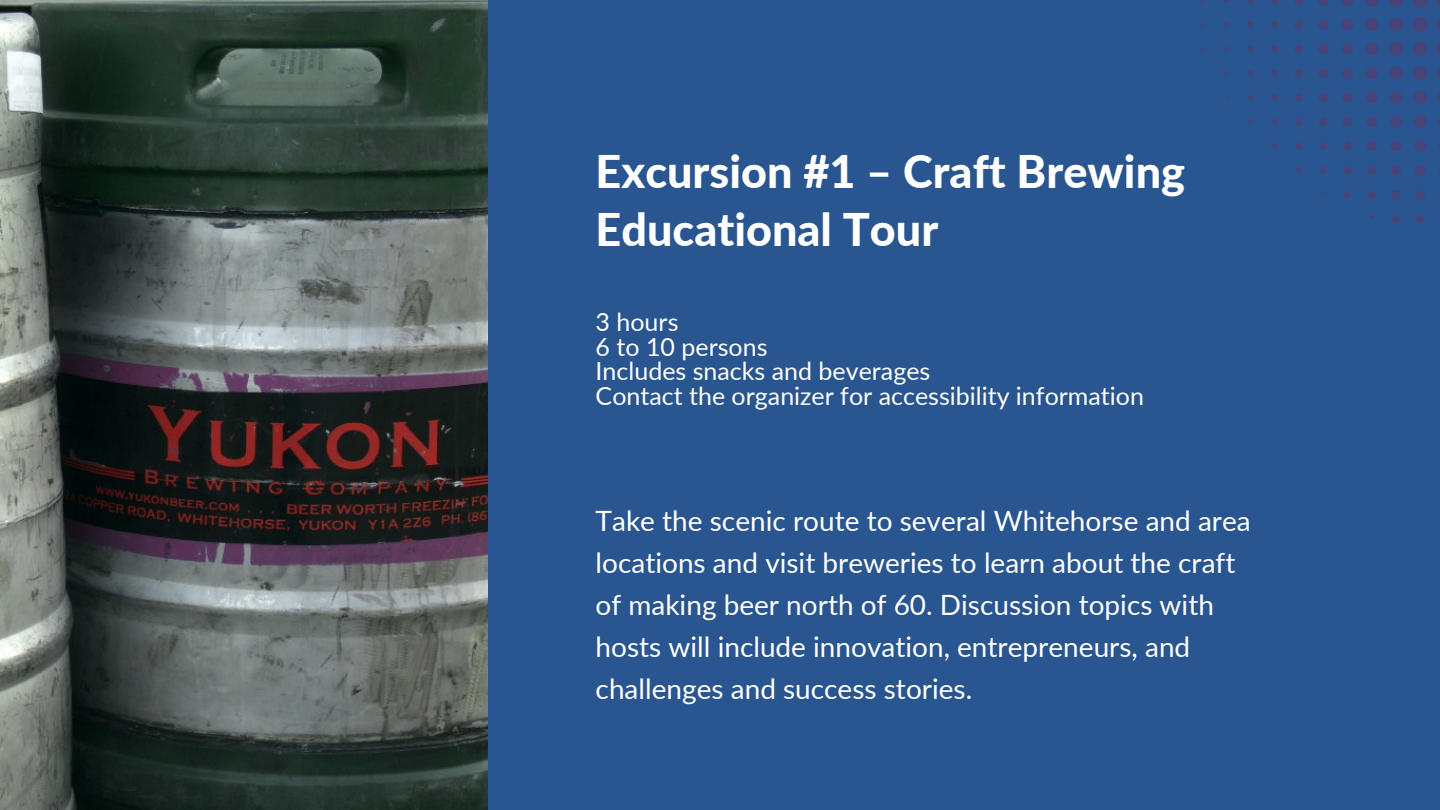
<style>
.page{position:relative;width:1440px;height:810px;background:#295591}
.page>*{position:absolute;margin:0;border:0;box-sizing:border-box;transform-origin:0 0}
.t1{font:800 45px/57.8px "Lato";color:#fff}
.t2{font:28px/42px "Lato";color:#fff}
.t3{font:25px "Lato";color:#fff}
</style>
<div class="page">
<svg style="left:1200px;top:0;width:240px;height:223px"></svg>
<img style="left:0;top:0;width:488px;height:810px">
<p class="t1" style="left:596px;top:142px;width:591px">Excursion #1 – Craft Brewing<br>Educational Tour</p>
<p class="t3" style="left:596px;top:306px;width:84px">3 hours</p>
<p class="t3" style="left:596px;top:331px;width:173px">6 to 10 persons</p>
<h1 class="t3" style="left:596px;top:356px;width:336px">Includes snacks and beverages</h1>
<p class="t3" style="left:596px;top:380px;width:550px">Contact the organizer for accessibility information</p>
<p class="t2" style="left:596px;top:499px;width:657px">Take the scenic route to several Whitehorse and area locations and visit breweries to learn about the craft of making beer north of 60. Discussion topics with hosts will include innovation, entrepreneurs, and challenges and success stories.</p>
</div>
